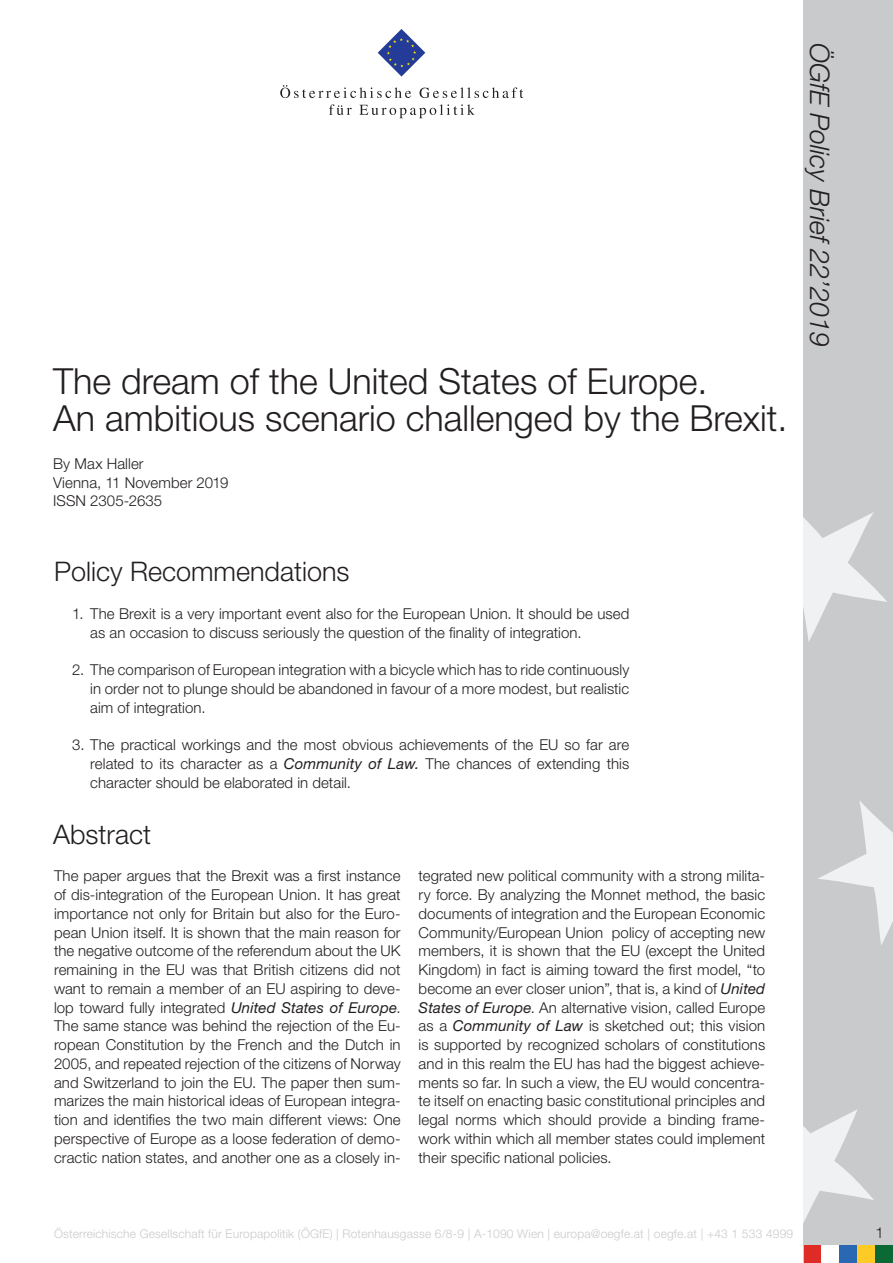
<style>
.page{position:relative;width:893px;height:1263px;background:#fff}
.page>*{position:absolute;margin:0;border:0;box-sizing:border-box;transform-origin:0 0}
.t1{font:300 36px/37.5px "Helvetica Neue LT Std";color:#231f20}
.Untertitel{font:300 27px "Helvetica Neue LT Std";color:#231f20}
.t2{font:italic 300 27px "Helvetica Neue LT Std";color:#231f20}
.Standard_Paragraph{font:300 15px/18.8px "Helvetica Neue LT Std";letter-spacing:.005em;color:#231f20;text-align:justify}
.t3{font:300 12px "Helvetica Neue LT Std";letter-spacing:.015em;color:#c9cacc}
.s1{font-weight:400;font-style:italic}
</style>
<div class="page">
<div style="left:804px;top:0;width:89px;height:1263px;background:#c9cacc"></div>
<svg style="left:804px;top:512px;width:83px;height:130px"></svg>
<svg style="left:818px;top:801px;width:75px;height:144px"></svg>
<svg style="left:804px;top:1110px;width:70px;height:111px"></svg>
<svg style="left:378px;top:29px;width:47px;height:48px"></svg>
<svg style="left:280px;top:85px;width:131px;height:13px"></svg>
<svg style="left:420px;top:87px;width:103px;height:11px"></svg>
<svg style="left:329px;top:104px;width:23px;height:11px"></svg>
<svg style="left:359px;top:104px;width:116px;height:14px"></svg>
<div style="left:857px;top:1245px;width:18px;height:18px;background:#fecb26"></div>
<div style="left:839px;top:1245px;width:18px;height:18px;background:#2b68b3"></div>
<div style="left:804px;top:1245px;width:17px;height:18px;background:#de2b26"></div>
<div style="left:875px;top:1245px;width:18px;height:18px;background:#0b6936"></div>
<div style="left:821px;top:1245px;width:18px;height:18px;background:#fff"></div>
<p class="t1" style="left:53px;top:361px;width:736px">The dream of the United States of Europe.<br>An ambitious scenario challenged by the Brexit.</p>
<p class="Standard_Paragraph" style="left:53px;top:454px;width:92px">By Max Haller</p>
<p class="Standard_Paragraph" style="left:53px;top:472px;width:177px">Vienna, 11 November 2019</p>
<p class="Standard_Paragraph" style="left:53px;top:491px;width:111px">ISSN 2305-2635</p>
<h2 class="t2" style="left:836px;top:43px;width:305px;rotate:90deg">ÖGfE Policy Brief 22’2019</h2>
<p class="Untertitel" style="left:54px;top:555px;width:297px">Policy Recommendations</p>
<p class="Standard_Paragraph" style="left:90px;top:604px;width:541px;text-indent:-18px">1. The Brexit is a very important event also for the European Union. It should be used as an occasion to discuss seriously the question of the finality of integration.</p>
<p class="Standard_Paragraph" style="left:90px;top:660px;width:541px;text-indent:-18px">2. The comparison of European integration with a bicycle which has to ride continuously in order not to plunge should be abandoned in favour of a more modest, but realistic aim of integration.</p>
<p class="Standard_Paragraph" style="left:90px;top:735px;width:541px;text-indent:-18px">3. The practical workings and the most obvious achievements of the EU so far are related to its character as a <span class="s1">Community of Law.</span> The chances of extending this character should be elaborated in detail.</p>
<p class="Untertitel" style="left:53px;top:818px;width:100px">Abstract</p>
<p class="Standard_Paragraph" style="left:54px;top:866px;width:348px">The paper argues that the Brexit was a first instance of dis-integration of the European Union. It has great importance not only for Britain but also for the Euro&shy;pean Union itself. It is shown that the main reason for the negative outcome of the referendum about the UK remaining in the EU was that British citizens did not want to remain a member of an EU aspiring to deve&shy;lop toward fully integrated <span class="s1">United States of Europe</span>.<br>The same stance was behind the rejection of the Eu&shy;ropean Constitution by the French and the Dutch in 2005, and repeated rejection of the citizens of Norway and Switzerland to join the EU. The paper then sum&shy;marizes the main historical ideas of European integra&shy;tion and identifies the two main different views: One perspective of Europe as a loose federation of demo&shy;cractic nation states, and another one as a closely in-</p>
<p class="Standard_Paragraph" style="left:419px;top:866px;width:348px">tegrated new political community with a strong milita&shy;ry force. By analyzing the Monnet method, the basic documents of integration and the European Economic Community/European Union policy of accepting new members, it is shown that the EU (except the United Kingdom) in fact is aiming toward the first model, “to become an ever closer union”, that is, a kind of <span class="s1">United States of Europe</span>. An alternative vision, called Europe as a <span class="s1">Community of Law</span> is sketched out; this vision is supported by recognized scholars of constitutions and in this realm the EU has had the biggest achieve&shy;ments so far. In such a view, the EU would concentra&shy;te itself on enacting basic constitutional principles and legal norms which should provide a binding frame&shy;work within which all member states could implement their specific national policies.</p>
<p class="t3" style="left:54px;top:1226px;width:741px">Österreichische Gesellschaft für Europapolitik (ÖGfE) | Rotenhausgasse 6/8-9 | A-1090 Wien | europa@oegfe.at | oegfe.at | +43 1 533 4999</p>
<p class="Standard_Paragraph" style="left:875px;top:1222px;width:10px">1</p>
</div>
